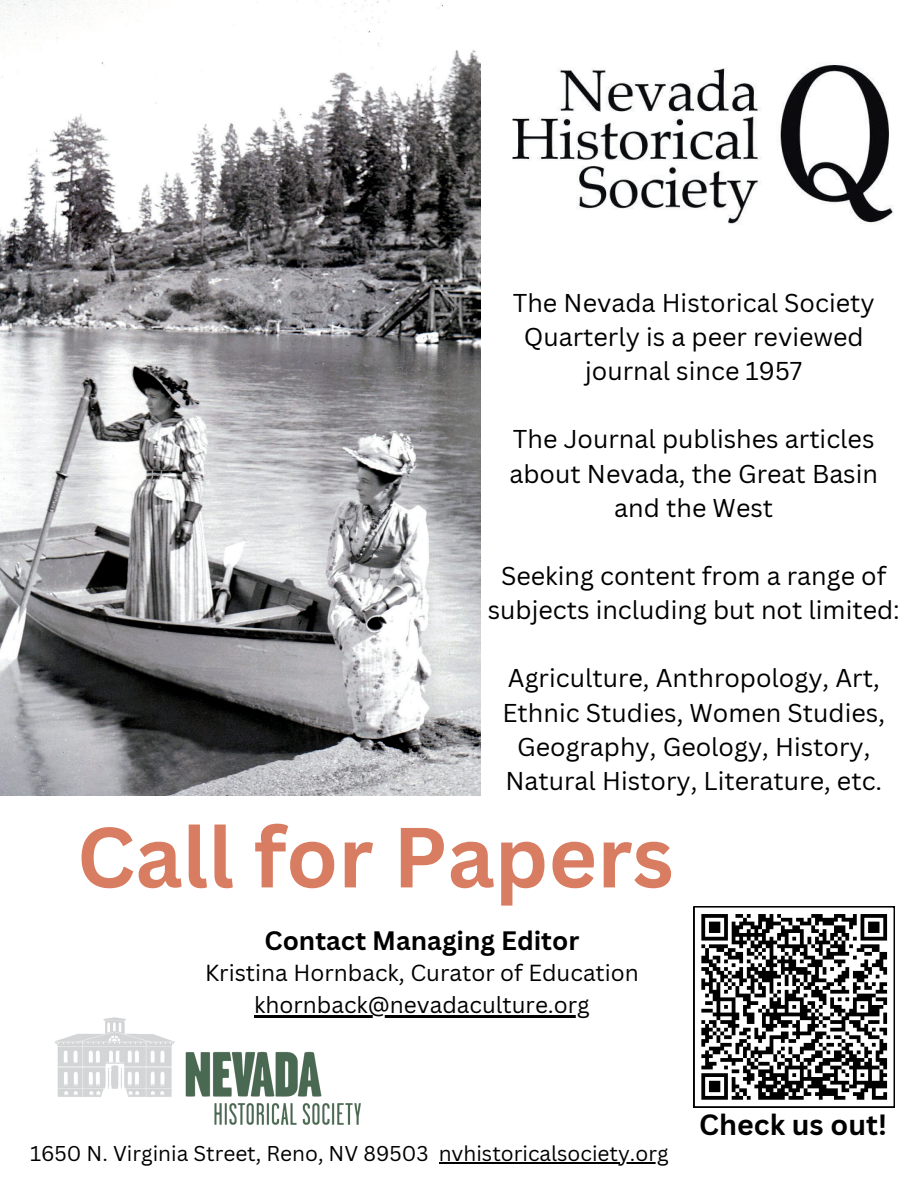
<style>
.page{position:relative;width:918px;height:1188px;background:#fff}
.page>*{position:absolute;margin:0;border:0;box-sizing:border-box;transform-origin:0 0}
.t1{font:700 83.25px "Canva Sans";color:#d87d62}
.t2{font:700 28.5px "Canva Sans";color:#000}
.t3{font:700 25.95px "Canva Sans";color:#000}
.t4{font:25.05px/34.2px "Canva Sans";color:#000;text-align:center}
.t5{font:22.65px/31.5px "Canva Sans";color:#000;text-align:center}
.t6{font:20.85px "Canva Sans";color:#000}
</style>
<div class="page">
<img style="left:54px;top:1018px;width:306px;height:107px">
<svg style="left:694px;top:906px;width:201px;height:201px"></svg>
<img style="left:512px;top:64px;width:381px;height:160px">
<img style="left:0;top:0;width:480px;height:795px">
<hr style="left:254px;top:1015px;width:336px;height:2px;background:#000">
<hr style="left:439px;top:1162px;width:230px;height:1px;background:#000">
<p class="t4" style="left:513px;top:286px;width:364px">The Nevada Historical Society<br>Quarterly is a peer reviewed journal since 1957</p>
<p class="t4" style="left:509px;top:422px;width:370px">The Journal publishes articles about Nevada, the Great Basin and the West</p>
<p class="t4" style="left:488px;top:559px;width:414px">Seeking content from a range of subjects including but not limited:</p>
<p class="t4" style="left:502px;top:661px;width:384px">Agriculture, Anthropology, Art, Ethnic Studies, Women Studies, Geography, Geology, History, Natural History, Literature, etc.</p>
<h1 class="t1" style="left:77px;top:808px;width:598px">Call for Papers</h1>
<p class="t3" style="left:265px;top:925px;width:316px">Contact Managing Editor</p>
<p class="t5" style="left:205px;top:958px;width:435px">Kristina Hornback, Curator of Education khornback@nevadaculture.org</p>
<p class="t6" style="left:30px;top:1141px;width:640px">1650 N. Virginia Street, Reno, NV 89503 nvhistoricalsociety.org</p>
<p class="t2" style="left:699px;top:1107px;width:189px">Check us out!</p>
</div>
